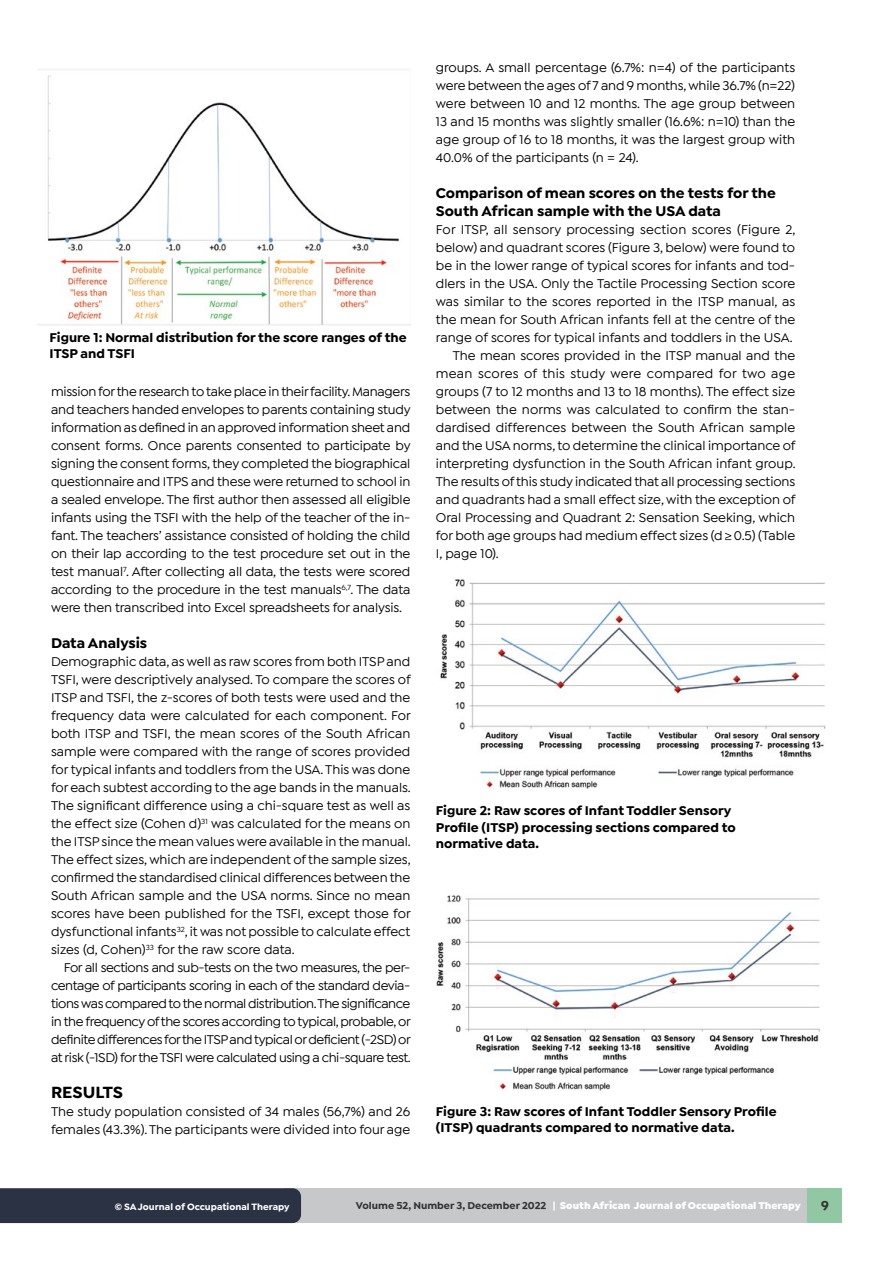
<style>
.page{position:relative;width:893px;height:1263px;background:#fff}
.page>*{position:absolute;margin:0;border:0;box-sizing:border-box;transform-origin:0 0}
.t1{font:700 17.25px "Isidora Sans";color:#000}
.t2{font:700 15px/18px "Isidora Sans";color:#000}
.t3{font:500 13.5px/18px "Isidora Sans";color:#000;text-align:justify}
.t4{font:700 13.5px/16.5px "Isidora Sans";color:#000}
.t5{font:500 13.5px "Isidora Sans";letter-spacing:.02em;color:#000}
.t6{font:700 13.5px "Isidora Sans";color:#333}
.t7{font:900 10.5px "Isidora Sans";color:#fff}
.t8{font:700 9.75px "Isidora Sans";color:#fff}
.s1{font-weight:700;color:#333}
</style>
<div class="page">
<div style="left:285px;top:1188px;width:557px;height:35px;background:#c7c8ca"></div>
<div style="left:0;top:1188px;width:301px;height:35px;background:#2b3244"></div>
<div style="left:808px;top:1188px;width:34px;height:35px;background:#91c7a3"></div>
<svg style="left:725px;top:533px;width:6px;height:7px"></svg>
<img style="left:38px;top:69px;width:372px;height:256px">
<img style="left:440px;top:579px;width:386px;height:209px">
<img style="left:436px;top:895px;width:384px;height:195px">
<p class="t4" style="left:50px;top:329px;width:359px">Figure 1: Normal distribution for the score ranges of the<br>ITSP and TSFI</p>
<p class="t3" style="left:51px;top:383px;width:361px">mission for the research to take place in their facility. Managers and teachers handed envelopes to parents containing study information as defined in an approved information sheet and consent forms. Once parents consented to participate by signing the consent forms, they completed the biographical questionnaire and ITPS and these were returned to school in a sealed envelope. The first author then assessed all eligible infants using the TSFI with the help of the teacher of the in&shy;fant. The teachers’ assistance consisted of holding the child on their lap according to the test procedure set out in the test manual<sup>7</sup>. After collecting all data, the tests were scored according to the procedure in the test manuals<sup>6,7</sup>. The data were then transcribed into Excel spreadsheets for analysis.</p>
<p class="t2" style="left:51px;top:634px;width:98px">Data Analysis</p>
<p class="t3" style="left:51px;top:653px;width:361px">Demographic data, as well as raw scores from both ITSP and TSFI, were descriptively analysed. To compare the scores of ITSP and TSFI, the z-scores of both tests were used and the frequency data were calculated for each component. For both ITSP and TSFI, the mean scores of the South African sample were compared with the range of scores provided for typical infants and toddlers from the USA. This was done for each subtest according to the age bands in the manuals.<br>The significant difference using a chi-square test as well as the effect size (Cohen d)<sup>31</sup> was calculated for the means on the ITSP since the mean values were available in the manual.<br>The effect sizes, which are independent of the sample sizes, confirmed the standardised clinical differences between the South African sample and the USA norms. Since no mean scores have been published for the TSFI, except those for dysfunctional infants<sup>32</sup>, it was not possible to calculate effect sizes (d, Cohen)<sup>33</sup> for the raw score data.</p>
<p class="t3" style="left:51px;top:959px;width:361px;text-indent:13px">For all sections and sub-tests on the two measures, the per&shy;centage of participants scoring in each of the standard devia&shy;tions was compared to the normal distribution. The significance in the frequency of the scores according to typical, probable, or definite differences for the ITSP and typical or deficient (-2SD) or at risk (-1SD) for the TSFI were calculated using a chi-square test.</p>
<p class="t1" style="left:51px;top:1082px;width:73px">RESULTS</p>
<p class="t3" style="left:51px;top:1103px;width:361px">The study population consisted of 34 males (56,7%) and 26 females (43.3%). The participants were divided into four age</p>
<p class="t3" style="left:436px;top:59px;width:361px">groups. A small percentage (6.7%: n=4) of the participants were between the ages of 7 and 9 months, while 36.7% (n=22) were between 10 and 12 months. The age group between 13 and 15 months was slightly smaller (16.6%: n=10) than the age group of 16 to 18 months, it was the largest group with 40.0% of the participants (n = 24).</p>
<p class="t2" style="left:436px;top:184px;width:342px">Comparison of mean scores on the tests for the<br>South African sample with the USA data</p>
<p class="t3" style="left:436px;top:221px;width:361px">For ITSP, all sensory processing section scores (Figure 2,</p>
<p class="t3" style="left:436px;top:239px;width:361px">below) and quadrant scores (Figure 3, below) were found to</p>
<p class="t3" style="left:436px;top:257px;width:361px">be in the lower range of typical scores for infants and tod-</p>
<p class="t3" style="left:436px;top:275px;width:361px">dlers in the USA. Only the Tactile Processing Section score</p>
<p class="t3" style="left:436px;top:293px;width:361px">was similar to the scores reported in the ITSP manual, as</p>
<p class="t3" style="left:436px;top:311px;width:361px">the mean for South African infants fell at the centre of the</p>
<p class="t3" style="left:436px;top:329px;width:358px">range of scores for typical infants and toddlers in the USA.</p>
<p class="t3" style="left:453px;top:347px;width:344px">The mean scores provided in the ITSP manual and the</p>
<p class="t5" style="left:436px;top:366px;width:361px">mean scores of this study were compared for two age</p>
<p class="t3" style="left:436px;top:383px;width:361px">groups (7 to 12 months and 13 to 18 months). The effect size</p>
<p class="t3" style="left:436px;top:401px;width:361px">between the norms was calculated to confirm the stan-</p>
<p class="t3" style="left:436px;top:419px;width:361px">dardised differences between the South African sample</p>
<p class="t3" style="left:436px;top:437px;width:361px">and the USA norms, to determine the clinical importance of</p>
<p class="t3" style="left:436px;top:455px;width:361px">interpreting dysfunction in the South African infant group.</p>
<p class="t3" style="left:436px;top:472px;width:361px">The results of this study indicated that all processing sections</p>
<p class="t3" style="left:436px;top:490px;width:361px">and quadrants had a small effect size, with the exception of</p>
<p class="t3" style="left:436px;top:508px;width:361px">Oral Processing and Quadrant 2: Sensation Seeking, which</p>
<p class="t3" style="left:436px;top:526px;width:361px">for both age groups had medium effect sizes (d 0.5) (Table</p>
<p class="t3" style="left:436px;top:545px;width:64px">I, page 10).</p>
<p class="t4" style="left:436px;top:802px;width:302px">Figure 2: Raw scores of Infant Toddler Sensory<br>Profile (ITSP) processing sections compared to normative data.</p>
<p class="t4" style="left:436px;top:1103px;width:342px">Figure 3: Raw scores of Infant Toddler Sensory Profile (ITSP) quadrants compared to normative data.</p>
<p class="t8" style="left:115px;top:1201px;width:176px">© SA Journal of Occupational Therapy</p>
<p class="t7" style="left:356px;top:1199px;width:446px"><span class="s1">Volume 52, Number 3, December 2022</span> | South African Journal of Occupational Therapy</p>
<p class="t6" style="left:821px;top:1197px;width:9px">9</p>
</div>
